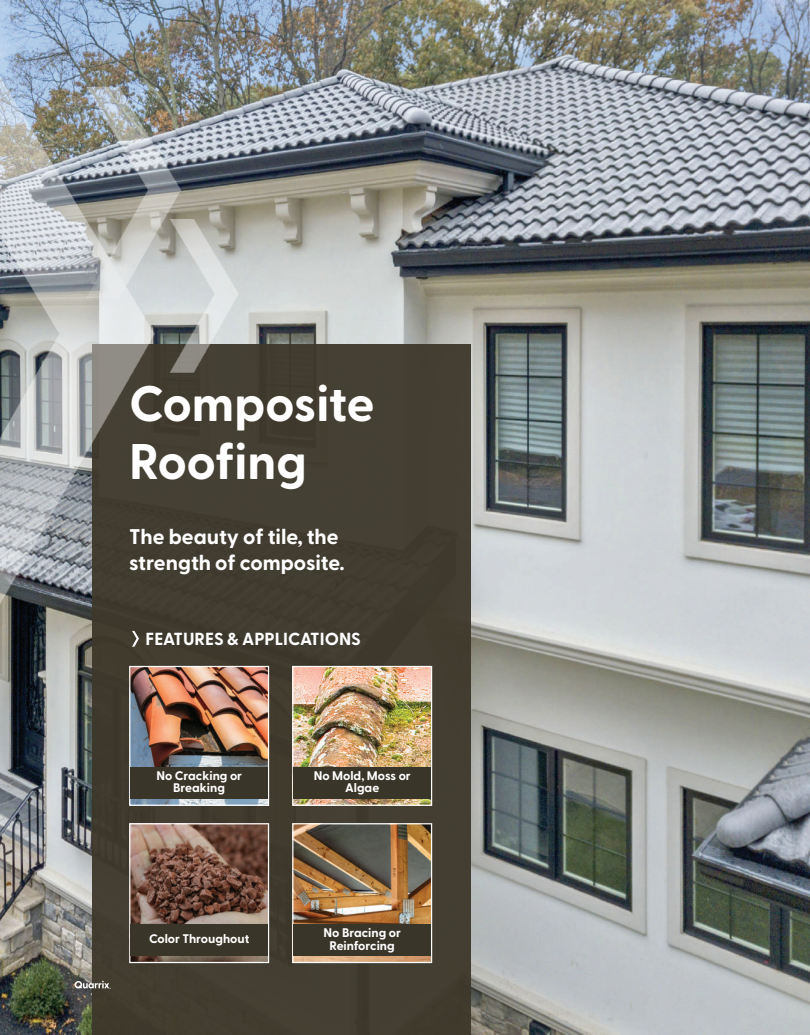
<style>
.page{position:relative;width:810px;height:1035px;background:#fff}
.page>*{position:absolute;margin:0;border:0;box-sizing:border-box;transform-origin:0 0}
.t1{font:700 50px/58.5px "Greycliff CF";color:#fff}
.t2{font:700 21.25px/25.5px "Greycliff CF";color:#fff}
.t3{font:700 17.5px "Greycliff CF";color:#fff}
.t4{font:700 12.5px/12.5px "Greycliff CF";color:#fff;text-align:center}
</style>
<div class="page">
<img style="left:0;top:0;width:810px;height:1035px">
<div style="left:93px;top:344px;width:378px;height:691px;background:#3e382b"></div>
<img style="left:0;top:0;width:359px;height:646px">
<img style="left:131px;top:668px;width:136px;height:136px">
<div style="left:129px;top:666px;width:140px;height:140px;border:1px solid #fff"></div>
<img style="left:131px;top:825px;width:136px;height:136px">
<div style="left:129px;top:823px;width:140px;height:140px;border:1px solid #fff"></div>
<img style="left:294px;top:668px;width:136px;height:136px">
<div style="left:292px;top:666px;width:140px;height:140px;border:1px solid #fff"></div>
<img style="left:294px;top:825px;width:136px;height:136px">
<div style="left:292px;top:823px;width:140px;height:140px;border:1px solid #fff"></div>
<div style="left:130px;top:767px;width:138px;height:32px;background:#393528"></div>
<div style="left:130px;top:925px;width:138px;height:31px;background:#393528"></div>
<div style="left:294px;top:925px;width:137px;height:31px;background:#393528"></div>
<div style="left:294px;top:767px;width:137px;height:32px;background:#393528"></div>
<svg style="left:132px;top:631px;width:7px;height:16px"></svg>
<svg style="left:75px;top:981px;width:36px;height:10px"></svg>
<h1 class="t1" style="left:129px;top:376px;width:247px">Composite<br>Roofing</h1>
<h2 class="t2" style="left:129px;top:525px;width:217px">The beauty of tile, the strength of composite.</h2>
<h3 class="t3" style="left:146px;top:629px;width:217px">FEATURES &amp; APPLICATIONS</h3>
<p class="t4" style="left:156px;top:770px;width:87px">No Cracking or<br>Breaking</p>
<p class="t4" style="left:314px;top:770px;width:99px">No Mold, Moss or<br>Algae</p>
<p class="t4" style="left:149px;top:933px;width:102px">Color Throughout</p>
<p class="t4" style="left:324px;top:927px;width:79px">No Bracing or<br>Reinforcing</p>
</div>
